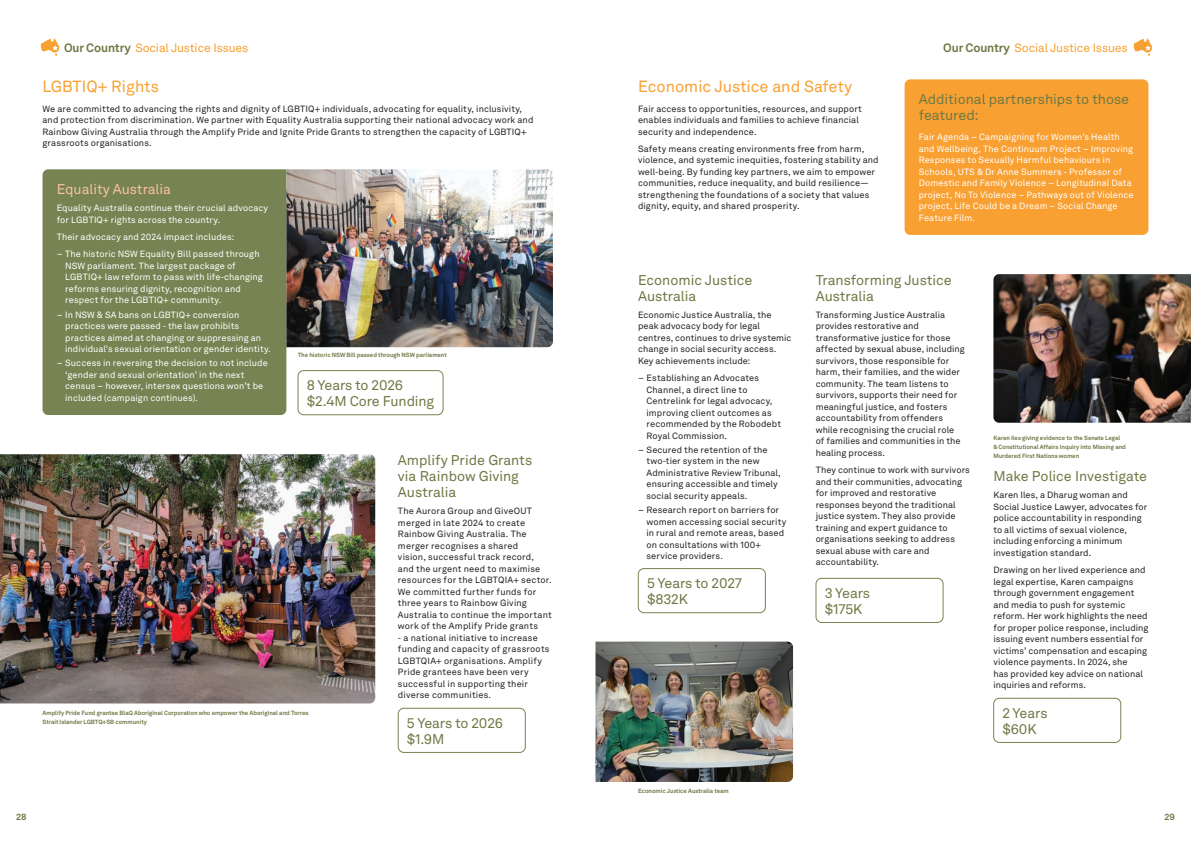
<style>
.page{position:relative;width:1191px;height:842px;background:#fff}
.page>*{position:absolute;margin:0;border:0;box-sizing:border-box;transform-origin:0 0}
.t1{font:16px "Akkurat LL";color:#f9a032}
.t2{font:14px/16px "Akkurat LL";color:#6c7943}
.t3{font:14px "Akkurat LL";color:#f8c0a8}
.t4{font:12px "Akkurat LL";letter-spacing:-.01em;color:#f9a032}
.t5{font:9px/11.5px "Akkurat LL";letter-spacing:.01em;color:#231f20}
.t6{font:9px/11.5px "Akkurat LL";letter-spacing:.01em;color:#fff}
.t7{font:700 9px "Akkurat LL";color:#6c7943}
.t8{font:700 6px/9px "Akkurat LL";letter-spacing:-.005em;color:#6c7943}
.s1{font-weight:700;color:#6c7943}
</style>
<div class="page">
<img style="left:1133px;top:38px;width:19px;height:18px">
<img style="left:41px;top:38px;width:18px;height:18px">
<div style="left:43px;top:169px;width:243px;height:246px;background:#778352"></div>
<img style="left:286px;top:169px;width:267px;height:178px">
<img style="left:0;top:454px;width:375px;height:249px">
<div style="left:298px;top:370px;width:145px;height:45px;border:1px solid #778352;border-radius:6px"></div>
<div style="left:398px;top:708px;width:127px;height:45px;border:1px solid #778352;border-radius:6px"></div>
<div style="left:638px;top:568px;width:127px;height:45px;border:1px solid #778352;border-radius:6px"></div>
<div style="left:993px;top:698px;width:128px;height:45px;border:1px solid #778352;border-radius:6px"></div>
<div style="left:815px;top:578px;width:128px;height:45px;border:1px solid #778352;border-radius:6px"></div>
<div style="left:904px;top:79px;width:244px;height:156px;background:#f9a032;border-radius:6px"></div>
<img style="left:595px;top:642px;width:198px;height:140px">
<img style="left:993px;top:274px;width:198px;height:149px">
<h3 class="t4" style="left:64px;top:39px;width:186px"><span class="s1">Our Country</span> Social Justice Issues</h3>
<h3 class="t4" style="left:943px;top:39px;width:186px"><span class="s1">Our Country</span> Social Justice Issues</h3>
<h1 class="t1" style="left:43px;top:74px;width:118px">LGBTIQ+ Rights</h1>
<p class="t5" style="left:43px;top:102px;width:492px">We are committed to advancing the rights and dignity of LGBTIQ+ individuals, advocating for equality, inclusivity, and protection from discrimination. We partner with Equality Australia supporting their national advocacy work and Rainbow Giving Australia through the Amplify Pride and Ignite Pride Grants to strengthen the capacity of LGBTIQ+ grassroots organisations.</p>
<h1 class="t1" style="left:638px;top:74px;width:216px">Economic Justice and Safety</h1>
<p class="t5" style="left:638px;top:102px;width:225px">Fair access to opportunities, resources, and support enables individuals and families to achieve financial security and independence.</p>
<p class="t5" style="left:638px;top:142px;width:242px">Safety means creating environments free from harm, violence, and systemic inequities, fostering stability and well-being. By funding key partners, we aim to empower communities, reduce inequality, and build resilience— strengthening the foundations of a society that values dignity, equity, and shared prosperity.</p>
<h2 class="t2" style="left:918px;top:91px;width:212px">Additional partnerships to those featured:</h2>
<p class="t6" style="left:918px;top:131px;width:216px">Fair Agenda – Campaigning for Women’s Health and Wellbeing, The Continuum Project – Improving Responses to Sexually Harmful behaviours in Schools, UTS &amp; Dr Anne Summers - Professor of Domestic and Family Violence – Longitudinal Data project, No To Violence – Pathways out of Violence project, Life Could be a Dream – Social Change Feature Film.</p>
<h2 class="t3" style="left:57px;top:179px;width:116px">Equality Australia</h2>
<p class="t6" style="left:57px;top:202px;width:213px">Equality Australia continue their crucial advocacy for LGBTIQ+ rights across the country.</p>
<p class="t6" style="left:57px;top:228px;width:204px;line-height:17.2px">Their advocacy and 2024 impact includes:<br>− The historic NSW Equality Bill passed through</p>
<p class="t6" style="left:65px;top:259px;width:199px">NSW parliament. The largest package of LGBTIQ+ law reform to pass with life-changing reforms ensuring dignity, recognition and respect for the LGBTIQ+ community.</p>
<p class="t6" style="left:65px;top:308px;width:207px;text-indent:-9px">− In NSW &amp; SA bans on LGBTIQ+ conversion practices were passed - the law prohibits practices aimed at changing or suppressing an individual's sexual orientation or gender identity.</p>
<p class="t6" style="left:65px;top:357px;width:204px;text-indent:-9px">− Success in reversing the decision to not include ‘gender and sexual orientation’ in the next census – however, intersex questions won’t be included (campaign continues).</p>
<h2 class="t2" style="left:815px;top:271px;width:138px">Transforming Justice<br>Australia</h2>
<p class="t5" style="left:815px;top:309px;width:151px">Transforming Justice Australia provides restorative and transformative justice for those affected by sexual abuse, including survivors, those responsible for harm, their families, and the wider community. The team listens to survivors, supports their need for meaningful justice, and fosters accountability from offenders while recognising the crucial role of families and communities in the healing process.</p>
<p class="t5" style="left:815px;top:464px;width:156px">They continue to work with survivors and their communities, advocating for improved and restorative responses beyond the traditional justice system. They also provide training and expert guidance to organisations seeking to address sexual abuse with care and accountability.</p>
<h2 class="t2" style="left:638px;top:271px;width:116px">Economic Justice<br>Australia</h2>
<p class="t5" style="left:638px;top:309px;width:155px">Economic Justice Australia, the peak advocacy body for legal centres, continues to drive systemic change in social security access.<br>Key achievements include:</p>
<p class="t5" style="left:646px;top:372px;width:136px;text-indent:-9px">− Establishing an Advocates<br>Channel, a direct line to<br>Centrelink for legal advocacy, improving client outcomes as recommended by the Robodebt<br>Royal Commission.</p>
<p class="t5" style="left:646px;top:444px;width:136px;text-indent:-9px">− Secured the retention of the two-tier system in the new<br>Administrative Review Tribunal, ensuring accessible and timely social security appeals.</p>
<p class="t5" style="left:646px;top:504px;width:141px;text-indent:-9px">− Research report on barriers for women accessing social security in rural and remote areas, based on consultations with 100+ service providers.</p>
<p class="t8" style="left:298px;top:349px;width:151px">The historic NSW Bill passed through NSW parliament</p>
<h2 class="t2" style="left:307px;top:376px;width:129px">8 Years to 2026 $2.4M Core Funding</h2>
<p class="t8" style="left:993px;top:432px;width:134px">Karen Iles giving evidence to the Senate Legal &amp; Constitutional Affairs Inquiry into Missing and<br>Murdered First Nations women</p>
<h2 class="t2" style="left:398px;top:451px;width:136px">Amplify Pride Grants via Rainbow Giving<br>Australia</h2>
<p class="t5" style="left:398px;top:505px;width:155px">The Aurora Group and GiveOUT merged in late 2024 to create<br>Rainbow Giving Australia. The merger recognises a shared<br>vision, successful track record, and the urgent need to maximise resources for the LGBTQIA+ sector.<br>We committed further funds for three years to Rainbow Giving<br>Australia to continue the important work of the Amplify Pride grants</p>
<p class="t5" style="left:398px;top:631px;width:153px">- a national initiative to increase funding and capacity of grassroots<br>LGBTQIA+ organisations. Amplify<br>Pride grantees have been very successful in supporting their diverse communities.</p>
<h2 class="t2" style="left:993px;top:468px;width:155px">Make Police Investigate</h2>
<p class="t5" style="left:993px;top:489px;width:155px">Karen Iles, a Dharug woman and<br>Social Justice Lawyer, advocates for police accountability in responding to all victims of sexual violence, including enforcing a minimum investigation standard.</p>
<p class="t5" style="left:993px;top:564px;width:156px">Drawing on her lived experience and legal expertise, Karen campaigns through government engagement and media to push for systemic reform. Her work highlights the need for proper police response, including issuing event numbers essential for victims’ compensation and escaping violence payments. In 2024, she<br>has provided key advice on national inquiries and reforms.</p>
<h2 class="t2" style="left:647px;top:574px;width:97px">5 Years to 2027 $832K</h2>
<h2 class="t2" style="left:824px;top:584px;width:47px">3 Years $175K</h2>
<p class="t8" style="left:43px;top:708px;width:268px">Amplify Pride Fund grantee BlaQ Aboriginal Corporation who empower the Aboriginal and Torres<br>Strait Islander LGBTQ+SB community</p>
<h2 class="t2" style="left:407px;top:714px;width:98px">5 Years to 2026 $1.9M</h2>
<p class="t8" style="left:638px;top:786px;width:92px">Economic Justice Australia team</p>
<h2 class="t2" style="left:1002px;top:704px;width:47px">2 Years $60K</h2>
<p class="t7" style="left:16px;top:810px;width:12px">28</p>
<p class="t7" style="left:1164px;top:810px;width:12px">29</p>
</div>
